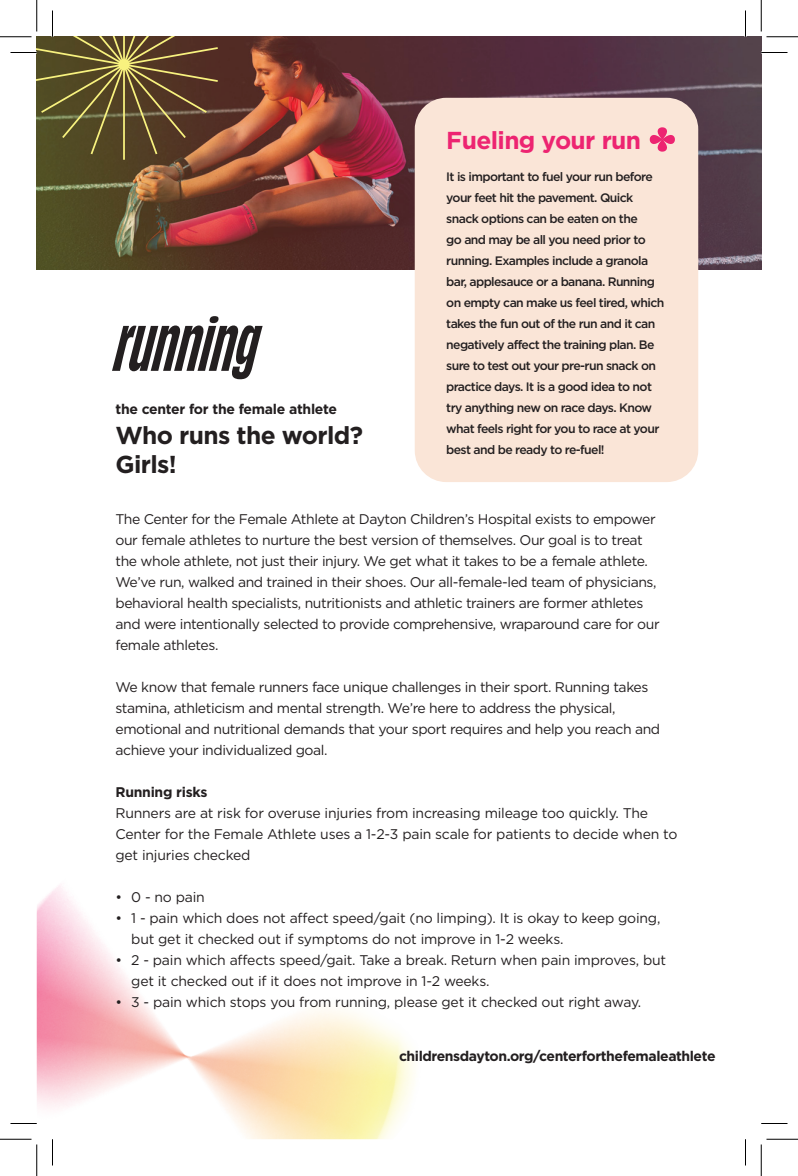
<style>
.page{position:relative;width:798px;height:1176px;background:#fff}
.page>*{position:absolute;margin:0;border:0;box-sizing:border-box;transform-origin:0 0}
.t1{font:italic 700 condensed 70px "Obviously";color:#231f20}
.t2{font:700 24.5px/29.4px "Gotham";letter-spacing:-.025em;color:#231f20}
.t3{font:700 24.5px "Gotham";letter-spacing:-.025em;color:#ed2471}
.t4{font:14px/21px "Gotham";letter-spacing:-.03em;color:#231f20}
.t5{font:700 14px "Gotham";letter-spacing:-.03em;color:#231f20}
.t6{font:500 12.25px/21px "Gotham";letter-spacing:-.05em;color:#231f20}
</style>
<div class="page">
<img style="left:37px;top:37px;width:724px;height:233px">
<div style="left:415px;top:98px;width:283px;height:384px;background:#fae5d7;border-radius:32px"></div>
<svg style="left:649px;top:127px;width:26px;height:25px"></svg>
<svg style="left:761px;top:52px;width:27px;height:1px"></svg>
<svg style="left:10px;top:1123px;width:27px;height:1px"></svg>
<svg style="left:761px;top:1123px;width:27px;height:1px"></svg>
<svg style="left:10px;top:10px;width:210px;height:151px"></svg>
<svg style="left:52px;top:1139px;width:1px;height:27px"></svg>
<svg style="left:745px;top:10px;width:1px;height:27px"></svg>
<svg style="left:745px;top:1139px;width:1px;height:27px"></svg>
<hr style="left:0;top:36px;width:32px;height:2px;background:#fff">
<hr style="left:36px;top:0;width:2px;height:32px;background:#fff">
<hr style="left:0;top:36px;width:32px;height:1px;background:#000">
<hr style="left:766px;top:36px;width:32px;height:1px;background:#000">
<hr style="left:0;top:1139px;width:32px;height:1px;background:#000">
<hr style="left:766px;top:1139px;width:32px;height:1px;background:#000">
<hr style="left:36px;top:0;width:1px;height:32px;background:#000">
<hr style="left:36px;top:1144px;width:1px;height:32px;background:#000">
<hr style="left:761px;top:0;width:1px;height:32px;background:#000">
<hr style="left:761px;top:1144px;width:1px;height:32px;background:#000">
<h1 class="t1" style="left:116px;top:295px;width:144px">RUNNING</h1>
<p class="t5" style="left:116px;top:401px;width:223px">the center for the female athlete</p>
<h2 class="t2" style="left:116px;top:420px;width:249px">Who runs the world?<br>Girls!</h2>
<h2 class="t3" style="left:446px;top:125px;width:196px">Fueling your run</h2>
<p class="t6" style="left:446px;top:166px;width:220px">It is important to fuel your run before your feet hit the pavement. Quick snack options can be eaten on the<br>go and may be all you need prior to running. Examples include a granola bar, applesauce or a banana. Running on empty can make us feel tired, which takes the fun out of the run and it can negatively affect the training plan. Be sure to test out your pre-run snack on practice days. It is a good idea to not try anything new on race days. Know what feels right for you to race at your best and be ready to re-fuel!</p>
<p class="t4" style="left:116px;top:508px;width:546px">The Center for the Female Athlete at Dayton Children’s Hospital exists to empower our female athletes to nurture the best version of themselves. Our goal is to treat the whole athlete, not just their injury. We get what it takes to be a female athlete.<br>We’ve run, walked and trained in their shoes. Our all-female-led team of physicians, behavioral health specialists, nutritionists and athletic trainers are former athletes and were intentionally selected to provide comprehensive, wraparound care for our female athletes.</p>
<p class="t4" style="left:116px;top:676px;width:546px">We know that female runners face unique challenges in their sport. Running takes stamina, athleticism and mental strength. We’re here to address the physical, emotional and nutritional demands that your sport requires and help you reach and achieve your individualized goal.</p>
<p class="t5" style="left:116px;top:783px;width:93px">Running risks</p>
<p class="t4" style="left:116px;top:802px;width:563px">Runners are at risk for overuse injuries from increasing mileage too quickly. The<br>Center for the Female Athlete uses a 1-2-3 pain scale for patients to decide when to get injuries checked</p>
<p class="t4" style="left:116px;top:886px;width:91px">• 0 - no pain</p>
<p class="t4" style="left:131px;top:907px;width:531px;text-indent:-16px">• 1 - pain which does not affect speed/gait (no limping). It is okay to keep going, but get it checked out if symptoms do not improve in 1-2 weeks.</p>
<p class="t4" style="left:131px;top:949px;width:536px;text-indent:-16px">• 2 - pain which affects speed/gait. Take a break. Return when pain improves, but get it checked out if it does not improve in 1-2 weeks.</p>
<p class="t4" style="left:116px;top:991px;width:527px">• 3 - pain which stops you from running, please get it checked out right away.</p>
<p class="t5" style="left:399px;top:1047px;width:318px">childrensdayton.org/centerforthefemaleathlete</p>
</div>
